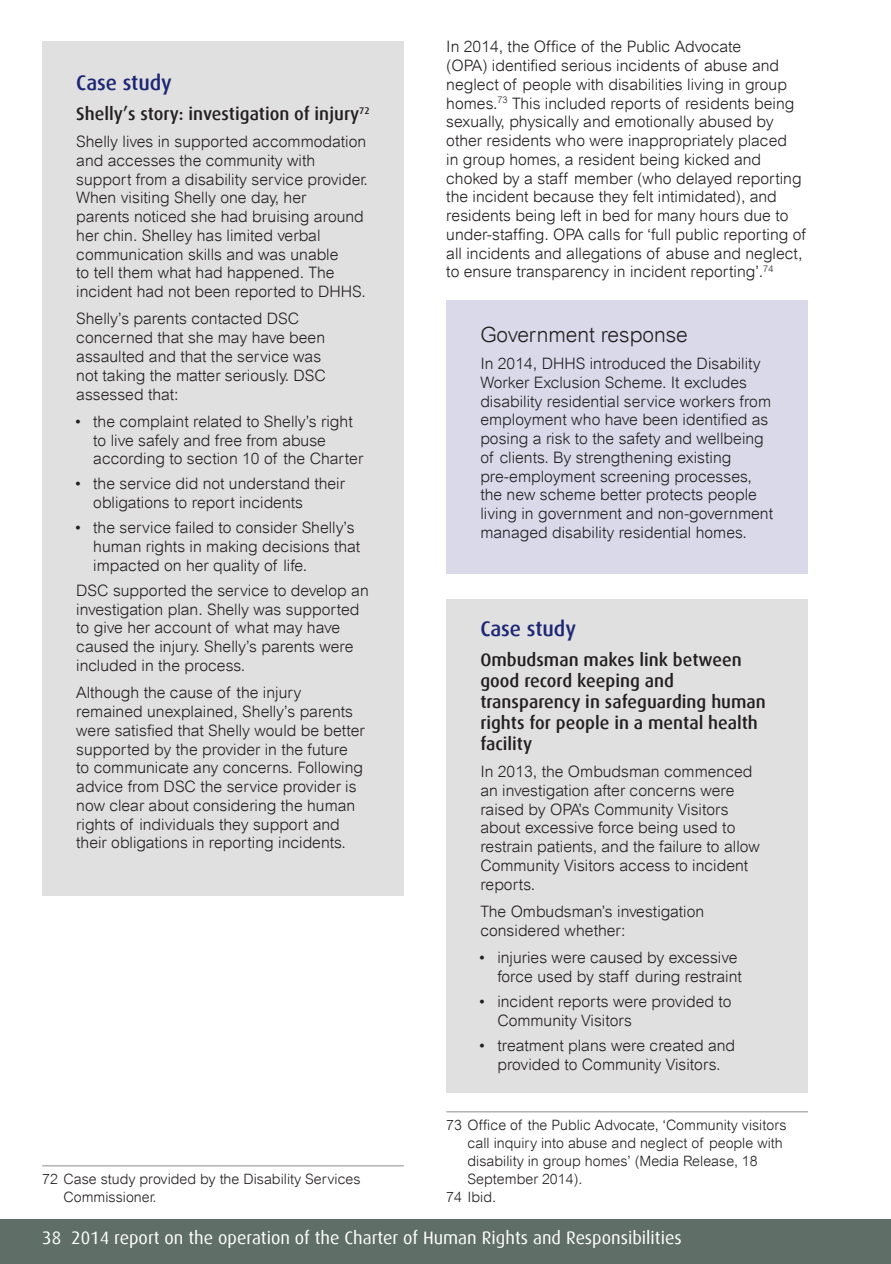
<style>
.page{position:relative;width:891px;height:1264px;background:#fff}
.page>*{position:absolute;margin:0;border:0;box-sizing:border-box;transform-origin:0 0}
.Breakout_box{font:500 21px "Dax";letter-spacing:-.005em;color:#1c2675}
.Bodytext{font:300 21px "Arial";letter-spacing:-.005em;color:#231f20}
.Breakout_box-2{font:500 18px/21px "Dax";color:#231f20}
.t1{font:18px "Dax";color:#fff}
.Bodytext-2{font:300 15.75px/18.8px "Arial";color:#231f20}
.Footnote{font:300 14.25px/18px "Arial";color:#231f20}
</style>
<div class="page">
<div style="left:0;top:1219px;width:891px;height:45px;background:#5f6e66"></div>
<div style="left:446px;top:300px;width:362px;height:274px;background:#d9d9e9"></div>
<div style="left:446px;top:599px;width:362px;height:493px;background:#e1e0e0"></div>
<div style="left:42px;top:41px;width:362px;height:854px;background:#e1e0e0"></div>
<hr style="left:42px;top:1165px;width:362px;height:1px;background:#8a8c8d">
<hr style="left:446px;top:1111px;width:362px;height:1px;background:#8a8c8d">
<p class="Breakout_box" style="left:76px;top:71px;width:97px">Case study</p>
<p class="Breakout_box-2" style="left:76px;top:103px;width:295px">Shelly’s story: investigation of injury<sup>72</sup></p>
<p class="Bodytext-2" style="left:76px;top:132px;width:293px">Shelly lives in supported accommodation and accesses the community with support from a disability service provider.<br>When visiting Shelly one day, her<br>parents noticed she had bruising around her chin. Shelley has limited verbal communication skills and was unable<br>to tell them what had happened. The incident had not been reported to DHHS.</p>
<p class="Bodytext-2" style="left:76px;top:309px;width:251px">Shelly’s parents contacted DSC concerned that she may have been assaulted and that the service was not taking the matter seriously. DSC assessed that:</p>
<p class="Bodytext-2" style="left:93px;top:412px;width:271px;text-indent:-19px">• the complaint related to Shelly’s right to live safely and free from abuse according to section 10 of the Charter</p>
<p class="Bodytext-2" style="left:93px;top:474px;width:253px;text-indent:-19px">• the service did not understand their obligations to report incidents</p>
<p class="Bodytext-2" style="left:93px;top:518px;width:268px;text-indent:-19px">• the service failed to consider Shelly’s human rights in making decisions that impacted on her quality of life.</p>
<p class="Bodytext-2" style="left:76px;top:581px;width:294px">DSC supported the service to develop an investigation plan. Shelly was supported to give her account of what may have caused the injury. Shelly’s parents were included in the process.</p>
<p class="Bodytext-2" style="left:76px;top:683px;width:290px">Although the cause of the injury remained unexplained, Shelly’s parents were satisfied that Shelly would be better supported by the provider in the future to communicate any concerns. Following advice from DSC the service provider is now clear about considering the human rights of individuals they support and their obligations in reporting incidents.</p>
<p class="Footnote" style="left:63px;top:1170px;width:299px;text-indent:-21px">72 Case study provided by the Disability Services<br>Commissioner.</p>
<p class="Bodytext-2" style="left:446px;top:37px;width:361px">In 2014, the Office of the Public Advocate<br>(OPA) identified serious incidents of abuse and neglect of people with disabilities living in group homes.<sup>73</sup> This included reports of residents being sexually, physically and emotionally abused by other residents who were inappropriately placed<br>in group homes, a resident being kicked and choked by a staff member (who delayed reporting the incident because they felt intimidated), and residents being left in bed for many hours due to under-staffing. OPA calls for ‘full public reporting of all incidents and allegations of abuse and neglect, to ensure transparency in incident reporting’.<sup>74</sup></p>
<p class="Bodytext" style="left:480px;top:323px;width:209px">Government response</p>
<p class="Bodytext-2" style="left:480px;top:354px;width:294px">In 2014, DHHS introduced the Disability Worker Exclusion Scheme. It excludes disability residential service workers from employment who have been identified as posing a risk to the safety and wellbeing of clients. By strengthening existing pre-employment screening processes, the new scheme better protects people living in government and non-government managed disability residential homes.</p>
<p class="Breakout_box" style="left:480px;top:617px;width:97px">Case study</p>
<p class="Breakout_box-2" style="left:480px;top:649px;width:287px">Ombudsman makes link between good record keeping and transparency in safeguarding human rights for people in a mental health facility</p>
<p class="Bodytext-2" style="left:480px;top:762px;width:281px">In 2013, the Ombudsman commenced an investigation after concerns were raised by OPA’s Community Visitors about excessive force being used to restrain patients, and the failure to allow Community Visitors access to incident reports.</p>
<p class="Bodytext-2" style="left:480px;top:902px;width:225px">The Ombudsman’s investigation considered whether:</p>
<p class="Bodytext-2" style="left:478px;top:948px;width:265px;text-align:right">• injuries were caused by excessive force used by staff during restraint</p>
<p class="Bodytext-2" style="left:497px;top:992px;width:236px;text-indent:-19px">• incident reports were provided to<br>Community Visitors</p>
<p class="Bodytext-2" style="left:478px;top:1036px;width:258px;text-align:center">• treatment plans were created and provided to Community Visitors.</p>
<p class="Footnote" style="left:467px;top:1116px;width:320px;text-indent:-21px">73 Office of the Public Advocate, ‘Community visitors call inquiry into abuse and neglect of people with disability in group homes’ (Media Release, 18<br>September 2014).</p>
<p class="Footnote" style="left:446px;top:1188px;width:51px">74 Ibid.</p>
<p class="t1" style="left:42px;top:1228px;width:641px">38 2014 report on the operation of the Charter of Human Rights and Responsibilities</p>
</div>
